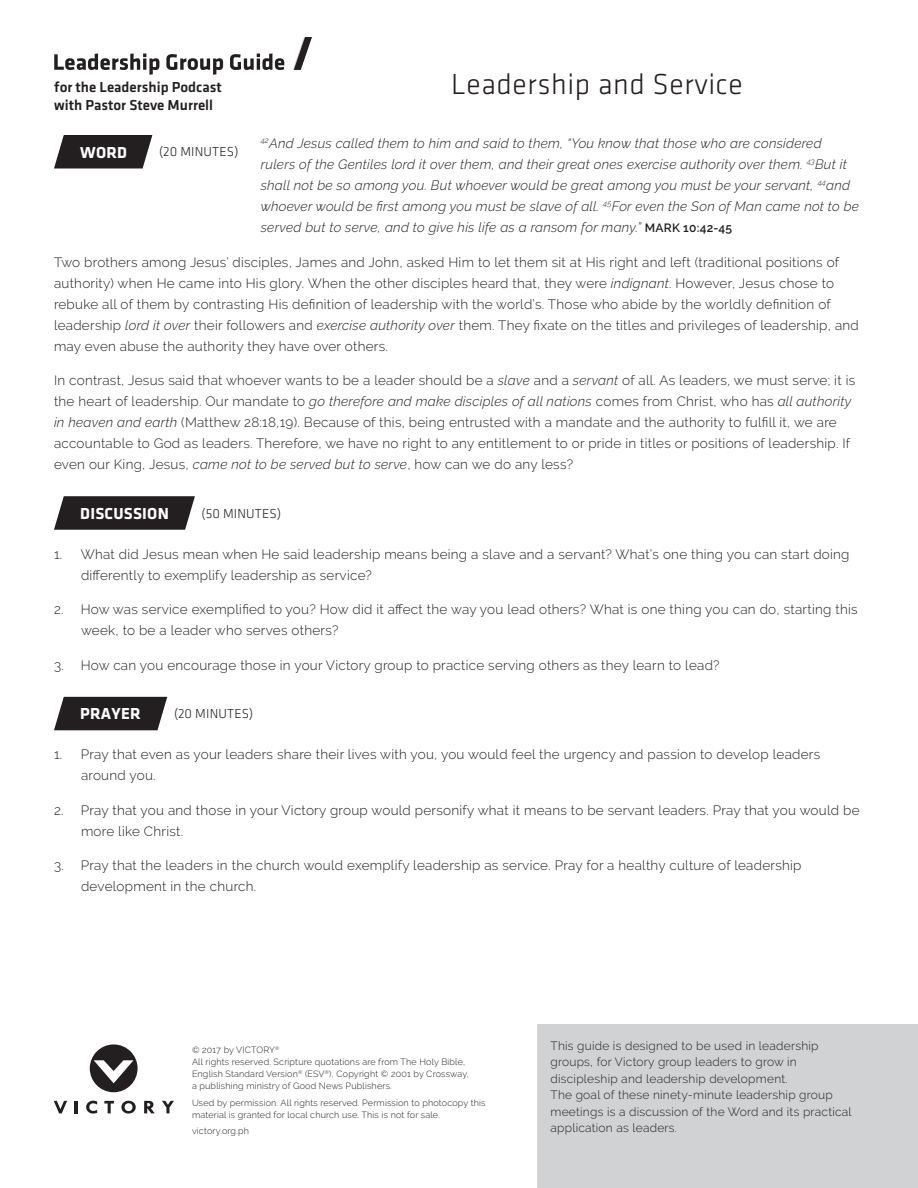
<style>
.page{position:relative;width:918px;height:1188px;background:#fff}
.page>*{position:absolute;margin:0;border:0;box-sizing:border-box;transform-origin:0 0}
.title_02{font:30px "Klavika Light OSF";letter-spacing:.02em;color:#231f20}
.t1{font:700 16.5px "Klavika";letter-spacing:.015em;color:#fff}
.title_03{font:500 15px/18px "Klavika";color:#231f20}
.body_text_01{font:300 13.5px/21px "Raleway";letter-spacing:.02em;color:#231f20}
.t2{font:italic 300 13.5px/21px "Raleway";letter-spacing:.02em;color:#231f20}
.t3{font:300 13.5px "Klavika";letter-spacing:.015em;color:#231f20}
.instruction_text_01{font:300 12px/16.5px "Raleway";letter-spacing:.02em;color:#231f20}
.footer_01{font:300 9px/12px "Raleway";letter-spacing:.02em;color:#231f20}
.s1{font-weight:600;font-style:normal;font-size:12px}
.s2{font-style:italic}
</style>
<div class="page">
<svg style="left:54px;top:53px;width:230px;height:22px"></svg>
<svg style="left:294px;top:37px;width:18px;height:33px"></svg>
<div style="left:90px;top:1044px;width:48px;height:48px;background:#231f20;border-radius:50%"></div>
<svg style="left:94px;top:1060px;width:39px;height:23px"></svg>
<svg style="left:54px;top:1101px;width:13px;height:12px"></svg>
<svg style="left:75px;top:1101px;width:3px;height:12px"></svg>
<svg style="left:86px;top:1101px;width:11px;height:13px"></svg>
<svg style="left:104px;top:1101px;width:10px;height:12px"></svg>
<svg style="left:121px;top:1101px;width:15px;height:13px"></svg>
<svg style="left:144px;top:1101px;width:11px;height:12px"></svg>
<svg style="left:162px;top:1101px;width:12px;height:12px"></svg>
<svg style="left:54px;top:135px;width:98px;height:33px;background:#383435"></svg>
<svg style="left:54px;top:496px;width:141px;height:34px;background:#353132"></svg>
<svg style="left:54px;top:697px;width:113px;height:33px;background:#353132"></svg>
<div style="left:537px;top:1025px;width:381px;height:163px;background:#d1d2d4"></div>
<p class="title_03" style="left:54px;top:78px;width:169px">for the Leadership Podcast with Pastor Steve Murrell</p>
<p class="title_02" style="left:451px;top:69px;width:293px">Leadership and Service</p>
<p class="t1" style="left:80px;top:143px;width:48px">WORD</p>
<p class="t3" style="left:159px;top:145px;width:81px">(20 MINUTES)</p>
<p class="t2" style="left:261px;top:132px;width:600px"><sup>42</sup>And Jesus called them to him and said to them, “You know that those who are considered rulers of the Gentiles lord it over them, and their great ones exercise authority over them. <sup>43</sup>But it shall not be so among you. But whoever would be great among you must be your servant, <sup>44</sup>and whoever would be first among you must be slave of all. <sup>45</sup>For even the Son of Man came not to be served but to serve, and to give his life as a ransom for many.” <span class="s1">MARK 10:42-45</span></p>
<p class="body_text_01" style="left:54px;top:251px;width:806px">Two brothers among Jesus’ disciples, James and John, asked Him to let them sit at His right and left (traditional positions of authority) when He came into His glory. When the other disciples heard that, they were <span class="s2">indignant</span>. However, Jesus chose to rebuke all of them by contrasting His definition of leadership with the world’s. Those who abide by the worldly definition of leadership <span class="s2">lord it over</span> their followers and <span class="s2">exercise authority over</span> them. They fixate on the titles and privileges of leadership, and may even abuse the authority they have over others.</p>
<p class="body_text_01" style="left:54px;top:370px;width:803px">In contrast, Jesus said that whoever wants to be a leader should be a <span class="s2">slave</span> and a <span class="s2">servant</span> of all. As leaders, we must serve; it is the heart of leadership. Our mandate to <span class="s2">go therefore and make disciples of all nations</span> comes from Christ, who has <span class="s2">all authority in heaven and earth</span> (Matthew 28:18,19). Because of this, being entrusted with a mandate and the authority to fulfill it, we are accountable to God as leaders. Therefore, we have no right to any entitlement to or pride in titles or positions of leadership. If even our King, Jesus, <span class="s2">came not to be served but to serve</span>, how can we do any less?</p>
<p class="t1" style="left:80px;top:504px;width:90px">DISCUSSION</p>
<p class="t3" style="left:202px;top:506px;width:81px">(50 MINUTES)</p>
<p class="body_text_01" style="left:81px;top:543px;width:770px;text-indent:-27px">1. What did Jesus mean when He said leadership means being a slave and a servant? What’s one thing you can start doing differently to exemplify leadership as service?</p>
<p class="body_text_01" style="left:81px;top:599px;width:778px;text-indent:-27px">2. How was service exemplified to you? How did it affect the way you lead others? What is one thing you can do, starting this week, to be a leader who serves others?</p>
<p class="body_text_01" style="left:54px;top:654px;width:667px">3. How can you encourage those in your Victory group to practice serving others as they learn to lead?</p>
<p class="t1" style="left:80px;top:705px;width:62px">PRAYER</p>
<p class="t3" style="left:174px;top:707px;width:81px">(20 MINUTES)</p>
<p class="body_text_01" style="left:81px;top:744px;width:741px;text-indent:-27px">1. Pray that even as your leaders share their lives with you, you would feel the urgency and passion to develop leaders around you.</p>
<p class="body_text_01" style="left:81px;top:800px;width:780px;text-indent:-27px">2. Pray that you and those in your Victory group would personify what it means to be servant leaders. Pray that you would be more like Christ.</p>
<p class="body_text_01" style="left:81px;top:855px;width:722px;text-indent:-27px">3. Pray that the leaders in the church would exemplify leadership as service. Pray for a healthy culture of leadership development in the church.</p>
<p class="footer_01" style="left:192px;top:1044px;width:89px">© 2017 by VICTORY<sup>®</sup></p>
<p class="footer_01" style="left:192px;top:1056px;width:279px">All rights reserved. Scripture quotations are from The Holy Bible,<br>English Standard Version<sup>®</sup> (ESV<sup>®</sup>), Copyright © 2001 by Crossway, a publishing ministry of Good News Publishers.</p>
<p class="footer_01" style="left:192px;top:1096px;width:295px">Used by permission. All rights reserved. Permission to photocopy this material is granted for local church use. This is not for sale.</p>
<p class="footer_01" style="left:192px;top:1125px;width:58px">victory.org.ph</p>
<p class="instruction_text_01" style="left:550px;top:1037px;width:270px">This guide is designed to be used in leadership groups, for Victory group leaders to grow in discipleship and leadership development.</p>
<p class="instruction_text_01" style="left:550px;top:1087px;width:303px">The goal of these ninety-minute leadership group meetings is a discussion of the Word and its practical application as leaders.</p>
</div>
